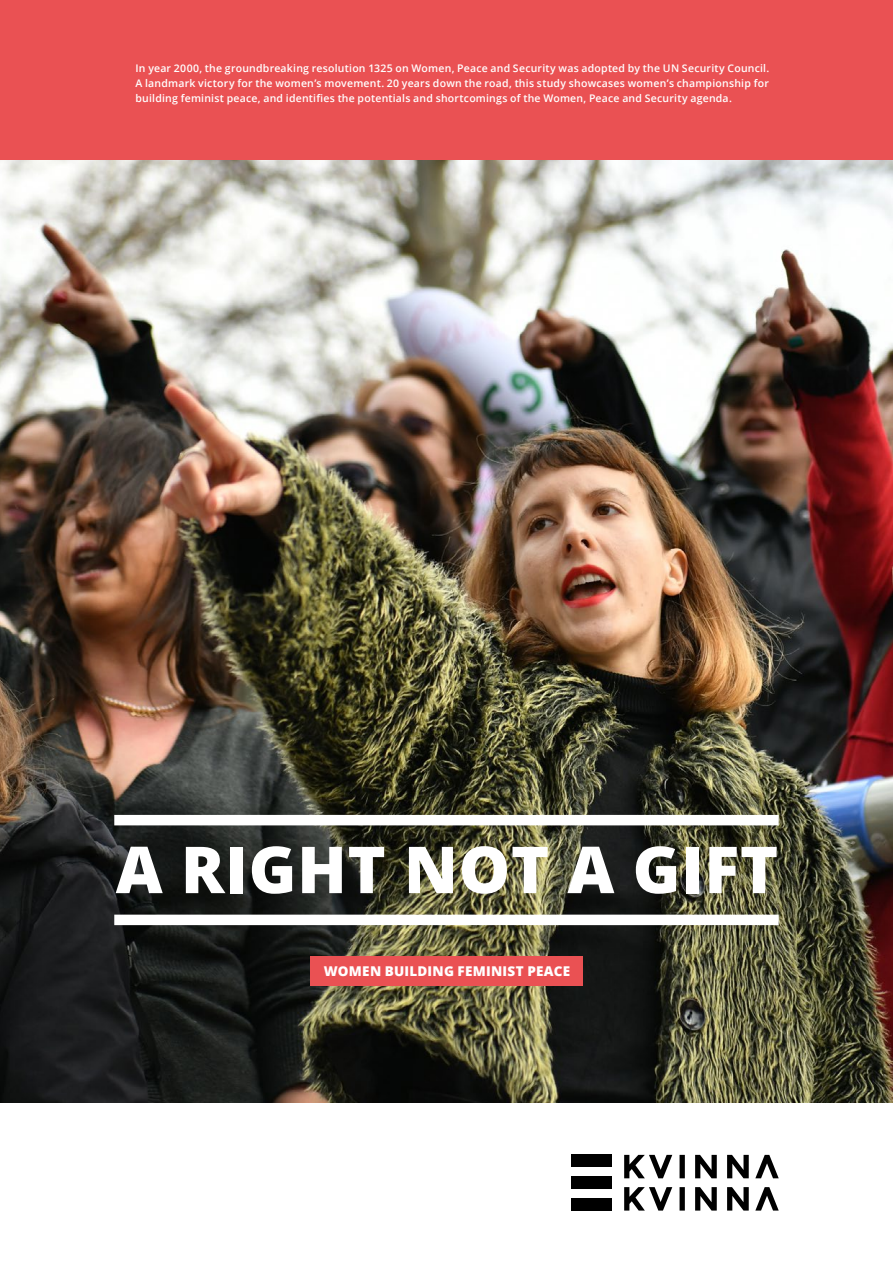
<style>
.page{position:relative;width:893px;height:1263px;background:#fff}
.page>*{position:absolute;margin:0;border:0;box-sizing:border-box;transform-origin:0 0}
.t1{font:800 64.8px "Open Sans";letter-spacing:.01em;color:#fff}
.t2{font:800 13.5px "Open Sans";letter-spacing:.02em;color:#fff}
.t3{font:600 10.5px/15px "Open Sans";letter-spacing:.02em;color:#fff;text-align:justify}
</style>
<div class="page">
<div style="left:0;top:0;width:893px;height:170px;background:#ea5153"></div>
<img style="left:0;top:161px;width:893px;height:941px">
<div style="left:114px;top:815px;width:665px;height:10px;background:#fff"></div>
<div style="left:114px;top:915px;width:665px;height:10px;background:#fff"></div>
<svg style="left:624px;top:1155px;width:48px;height:23px"></svg>
<svg style="left:755px;top:1155px;width:24px;height:23px"></svg>
<div style="left:679px;top:1155px;width:6px;height:23px;background:#000"></div>
<svg style="left:695px;top:1155px;width:22px;height:23px"></svg>
<svg style="left:727px;top:1155px;width:22px;height:23px"></svg>
<div style="left:571px;top:1155px;width:41px;height:12px;background:#000"></div>
<div style="left:571px;top:1176px;width:41px;height:13px;background:#000"></div>
<div style="left:571px;top:1198px;width:41px;height:12px;background:#000"></div>
<svg style="left:624px;top:1187px;width:48px;height:23px"></svg>
<svg style="left:755px;top:1187px;width:24px;height:23px"></svg>
<div style="left:679px;top:1187px;width:6px;height:23px;background:#000"></div>
<svg style="left:695px;top:1187px;width:22px;height:23px"></svg>
<svg style="left:727px;top:1187px;width:22px;height:23px"></svg>
<div style="left:310px;top:956px;width:273px;height:30px;background:#ea5153"></div>
<p class="t3" style="left:136px;top:60px;width:635px">In year 2000, the groundbreaking resolution 1325 on Women, Peace and Security was adopted by the UN Security Council.<br>A landmark victory for the women’s movement. 20 years down the road, this study showcases women’s championship for building feminist peace, and identifies the potentials and shortcomings of the Women, Peace and Security agenda.</p>
<h1 class="t1" style="left:116px;top:820px;width:664px">A RIGHT NOT A GIFT</h1>
<p class="t2" style="left:324px;top:961px;width:248px">WOMEN BUILDING FEMINIST PEACE</p>
</div>
